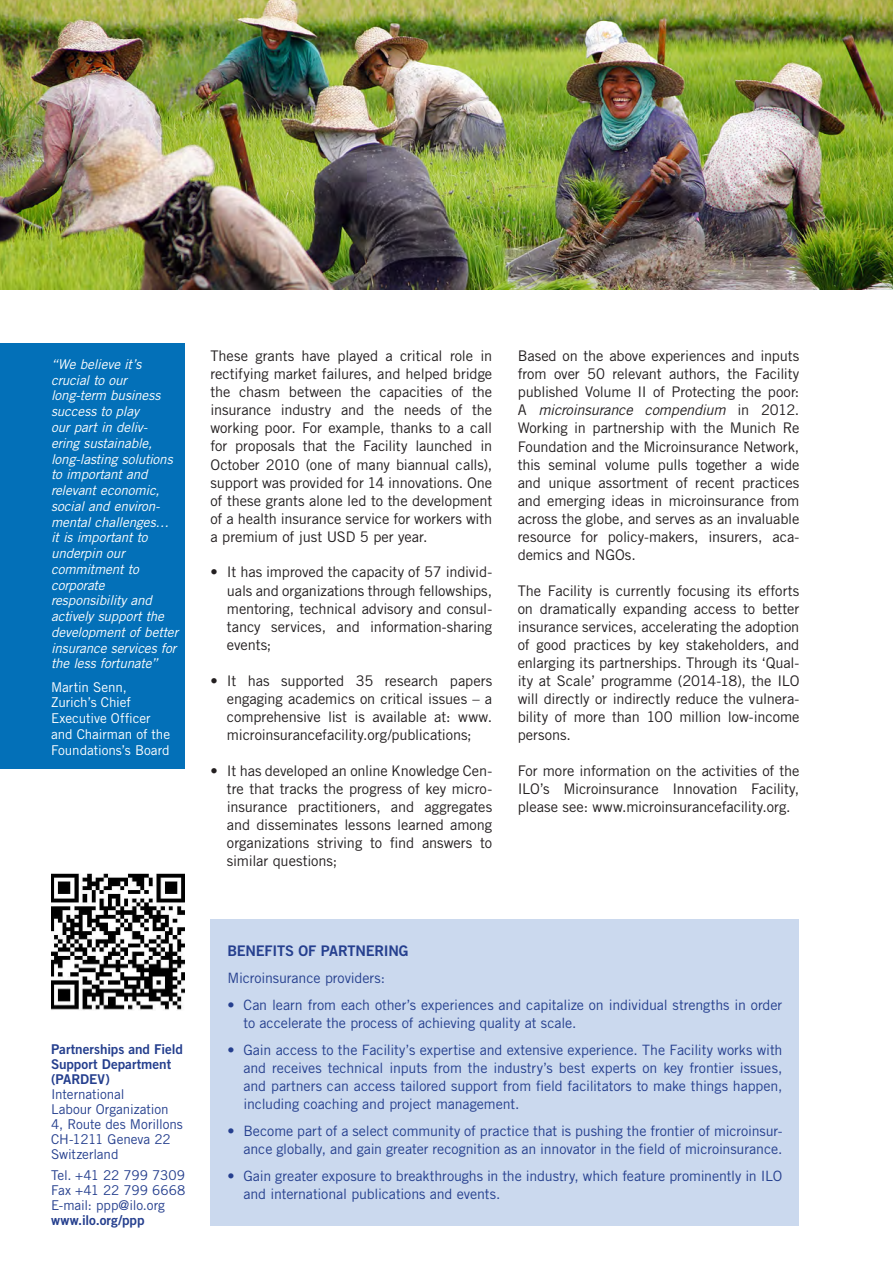
<style>
.page{position:relative;width:893px;height:1263px;background:#fff}
.page>*{position:absolute;margin:0;border:0;box-sizing:border-box;transform-origin:0 0}
.intro{font:14.7px/18px "Trade Gothic LT Std";letter-spacing:-.01em;color:#231f20;text-align:justify}
.intro-2{font:14.7px "Trade Gothic LT Std Bd 2";letter-spacing:-.02em;color:#253f8e}
.body{font:14.25px/18px "Trade Gothic LT Std";letter-spacing:-.01em;color:#253f8e}
.citations{font:italic 13.5px/15.8px "Trade Gothic LT Std";letter-spacing:-.01em;color:#fff}
.t1{font:13.5px/15px "Trade Gothic LT Std";letter-spacing:-.005em;color:#253f8e}
.citations-2{font:13.5px/15.8px "Trade Gothic LT Std";letter-spacing:-.005em;color:#fff}
.t2{font:13.5px/15px "Trade Gothic LT Std Bd 2";color:#253f8e}
.s1{font-style:italic}
</style>
<div class="page">
<img style="left:51px;top:874px;width:134px;height:136px">
<img style="left:0;top:0;width:893px;height:289px">
<div style="left:210px;top:919px;width:589px;height:306px;background:#cbd9ee"></div>
<div style="left:0;top:343px;width:185px;height:426px;background:#0370b8"></div>
<p class="citations" style="left:51px;top:356px;width:92px">“We believe it’s</p>
<p class="citations" style="left:51px;top:372px;width:123px">crucial to our long-term business success to play<br>our part in deliv&shy;ering sustainable, long-lasting solutions to important and relevant economic, social and environ&shy;mental challenges… it is important to underpin our</p>
<p class="citations" style="left:51px;top:561px;width:89px">commitment to</p>
<p class="citations" style="left:51px;top:577px;width:55px">corporate</p>
<p class="citations" style="left:51px;top:593px;width:129px">responsibility and actively support the development of better insurance services for the less fortunate”</p>
<p class="citations-2" style="left:51px;top:679px;width:77px">Martin Senn,</p>
<p class="citations-2" style="left:51px;top:694px;width:121px">Zurich’s Chief<br>Executive Officer and Chairman of the<br>Foundations’s Board</p>
<p class="intro" style="left:210px;top:347px;width:283px">These grants have played a critical role in rectifying market failures, and helped bridge the chasm between the capacities of the insurance industry and the needs of the working poor. For example, thanks to a call for proposals that the Facility launched in October 2010 (one of many biannual calls), support was provided for 14 innovations. One of these grants alone led to the development of a health insurance service for workers with a premium of just USD 5 per year.</p>
<p class="intro" style="left:227px;top:563px;width:267px;text-indent:-16px">• It has improved the capacity of 57 individ&shy;uals and organizations through fellowships, mentoring, technical advisory and consul&shy;tancy services, and information-sharing events;</p>
<p class="intro" style="left:227px;top:671px;width:267px;text-indent:-16px">• It has supported 35 research papers engaging academics on critical issues – a comprehensive list is available at: www. microinsurancefacility.org/publications;</p>
<p class="intro" style="left:227px;top:761px;width:267px;text-indent:-16px">• It has developed an online Knowledge Cen&shy;tre that tracks the progress of key micro&shy;insurance practitioners, and aggregates and disseminates lessons learned among organizations striving to find answers to similar questions;</p>
<p class="intro" style="left:518px;top:347px;width:283px">Based on the above experiences and inputs from over 50 relevant authors, the Facility published Volume II of Protecting the poor:<br>A <span class="s1">microinsurance compendium</span> in 2012.<br>Working in partnership with the Munich Re Foundation and the Microinsurance Network, this seminal volume pulls together a wide and unique assortment of recent practices and emerging ideas in microinsurance from across the globe, and serves as an invaluable resource for policy-makers, insurers, aca&shy;demics and NGOs.</p>
<p class="intro" style="left:518px;top:581px;width:283px">The Facility is currently focusing its efforts on dramatically expanding access to better insurance services, accelerating the adoption of good practices by key stakeholders, and enlarging its partnerships. Through its ‘Qual&shy;ity at Scale’ programme (2014-18), the ILO will directly or indirectly reduce the vulnera&shy;bility of more than 100 million low-income persons.</p>
<p class="intro" style="left:518px;top:761px;width:283px">For more information on the activities of the ILO’s Microinsurance Innovation Facility, please see: www.microinsurancefacility.org.</p>
<p class="t2" style="left:51px;top:1041px;width:134px">Partnerships and Field<br>Support Department (PARDEV)</p>
<p class="t1" style="left:51px;top:1086px;width:133px">International<br>Labour Organization<br>4, Route des Morillons<br>CH-1211 Geneva 22<br>Switzerland</p>
<p class="t1" style="left:51px;top:1167px;width:136px;text-align:justify">Tel. +41 22 799 7309<br>Fax +41 22 799 6668<br>E-mail: ppp@ilo.org</p>
<p class="t2" style="left:51px;top:1212px;width:95px">www.ilo.org/ppp</p>
<p class="intro-2" style="left:227px;top:941px;width:183px">BENEFITS OF PARTNERING</p>
<p class="body" style="left:227px;top:968px;width:159px">Microinsurance providers:</p>
<p class="body" style="left:243px;top:995px;width:540px;text-indent:-16px">• Can learn from each other’s experiences and capitalize on individual strengths in order to accelerate the process of achieving quality at scale.</p>
<p class="body" style="left:243px;top:1040px;width:540px;text-align:justify;text-indent:-16px">• Gain access to the Facility’s expertise and extensive experience. The Facility works with and receives technical inputs from the industry’s best experts on key frontier issues, and partners can access tailored support from field facilitators to make things happen, including coaching and project management.</p>
<p class="body" style="left:227px;top:1121px;width:556px;text-align:right">• Become part of a select community of practice that is pushing the frontier of microinsur&shy;ance globally, and gain greater recognition as an innovator in the field of microinsurance.</p>
<p class="body" style="left:243px;top:1166px;width:540px;text-indent:-16px">• Gain greater exposure to breakthroughs in the industry, which feature prominently in ILO and international publications and events.</p>
</div>
